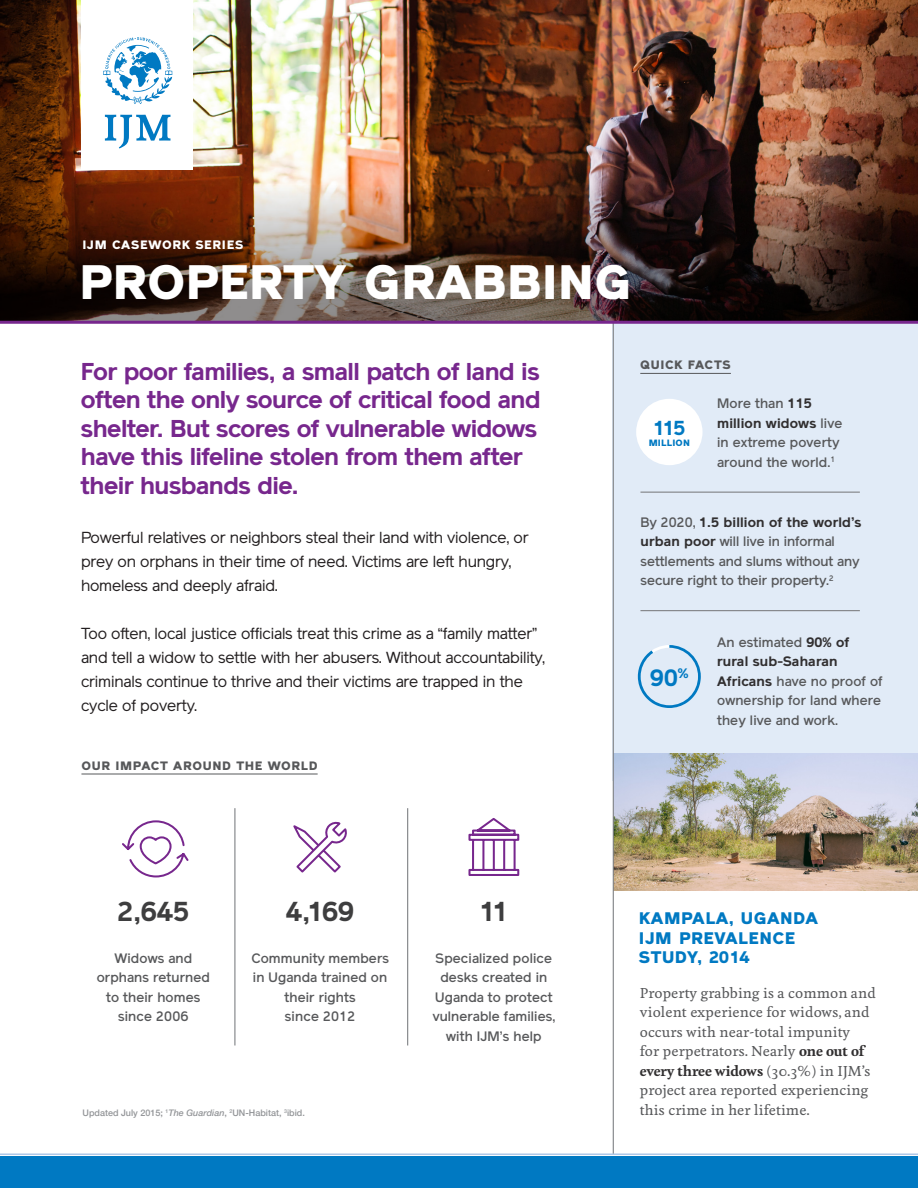
<style>
.page{position:relative;width:918px;height:1188px;background:#fff}
.page>*{position:absolute;margin:0;border:0;box-sizing:border-box;transform-origin:0 0}
.t1{font:900 47.7px "Reader";color:#fff}
.t2{font:700 27px "Reader";color:#3e3e3f}
.t3{font:700 24px/28.5px "Reader";letter-spacing:-.025em;color:#77278d}
.t4{font:700 23.25px "Reader";color:#0079c2}
.t5{font:700 19.95px "Reader";color:#0079c2}
.t6{font:900 16.5px/19.5px "Reader";letter-spacing:.03em;color:#0079c2}
.t7{font:15.75px/24px "Reader";letter-spacing:-.01em;color:#231f20}
.t8{font:500 13.5px/19.5px "Reader";letter-spacing:.01em;color:#57585a}
.t9{font:500 13.5px/19.5px "Feijoa";letter-spacing:.01em;color:#57585a}
.t10{font:900 12px "Reader";letter-spacing:.055em;color:#57585a}
.t11{font:900 12px "Reader";letter-spacing:.055em;color:#fff}
.t12{font:500 9px "Helvetica Neue";color:#939598}
.t13{font:900 9px "Reader";letter-spacing:.02em;color:#0079c2}
.s1{font-weight:700;color:#312f30}
.s2{font-style:italic}
</style>
<div class="page">
<div style="left:613px;top:296px;width:305px;height:485px;background:#e1ebf7"></div>
<img style="left:614px;top:754px;width:304px;height:137px">
<hr style="left:613px;top:300px;width:1px;height:855px;background:#808285">
<img style="left:0;top:0;width:918px;height:135px">
<img style="left:0;top:135px;width:918px;height:186px">
<hr style="left:0;top:321px;width:918px;height:3px;background:#77278d">
<div style="left:81px;top:0;width:112px;height:170px;background:#fff"></div>
<svg style="left:105px;top:115px;width:65px;height:33px"></svg>
<svg style="left:103px;top:37px;width:69px;height:67px"></svg>
<hr style="left:640px;top:492px;width:220px;height:1px;background:#808285">
<hr style="left:640px;top:610px;width:220px;height:1px;background:#808285">
<hr style="left:640px;top:373px;width:91px;height:1px;background:#57585a">
<hr style="left:234px;top:808px;width:1px;height:237px;background:#808285">
<hr style="left:407px;top:808px;width:1px;height:237px;background:#808285">
<hr style="left:81px;top:774px;width:237px;height:1px;background:#57585a">
<svg style="left:122px;top:820px;width:67px;height:58px"></svg>
<svg style="left:468px;top:818px;width:52px;height:58px"></svg>
<svg style="left:293px;top:822px;width:54px;height:51px"></svg>
<div style="left:636px;top:399px;width:67px;height:66px;background:#fff;border-radius:50%"></div>
<svg style="left:638px;top:645px;width:63px;height:63px"></svg>
<div style="left:641px;top:648px;width:57px;height:57px;background:#e1ebf7;border-radius:50%"></div>
<hr style="left:0;top:1154px;width:918px;height:2px;background:#adc7e7">
<div style="left:0;top:1155px;width:918px;height:33px;background:#0079c2"></div>
<p class="t11" style="left:82px;top:237px;width:162px">IJM CASEWORK SERIES</p>
<p class="t1" style="left:79px;top:254px;width:554px">PROPERTY GRABBING</p>
<p class="t3" style="left:81px;top:357px;width:461px">For poor families, a small patch of land is often the only source of critical food and shelter. But scores of vulnerable widows have this lifeline stolen from them after their husbands die.</p>
<p class="t7" style="left:81px;top:525px;width:449px">Powerful relatives or neighbors steal their land with violence, or prey on orphans in their time of need. Victims are left hungry, homeless and deeply afraid.</p>
<p class="t7" style="left:81px;top:621px;width:466px">Too often, local justice officials treat this crime as a “family matter” and tell a widow to settle with her abusers. Without accountability, criminals continue to thrive and their victims are trapped in the cycle of poverty.</p>
<p class="t10" style="left:81px;top:758px;width:238px">OUR IMPACT AROUND THE WORLD</p>
<p class="t10" style="left:640px;top:357px;width:92px">QUICK FACTS</p>
<p class="t5" style="left:653px;top:416px;width:34px">115</p>
<p class="t13" style="left:649px;top:437px;width:43px">MILLION</p>
<p class="t8" style="left:717px;top:394px;width:127px">More than <span class="s1">115 million widows</span> live in extreme poverty around the world.<sup>1</sup></p>
<p class="t8" style="left:640px;top:512px;width:223px">By 2020, <span class="s1">1.5 billion of the world’s urban poor</span> will live in informal settlements and slums without any secure right to their property.<sup>2</sup></p>
<p class="t4" style="left:650px;top:664px;width:40px">90<sup>%</sup></p>
<p class="t8" style="left:717px;top:632px;width:167px">An estimated <span class="s1">90% of rural sub-Saharan<br>Africans</span> have no proof of ownership for land where they live and work.</p>
<p class="t2" style="left:118px;top:895px;width:73px">2,645</p>
<p class="t2" style="left:286px;top:895px;width:69px">4,169</p>
<p class="t2" style="left:479px;top:895px;width:30px">11</p>
<p class="t8" style="left:97px;top:948px;width:115px;text-align:center">Widows and orphans returned to their homes since 2006</p>
<p class="t8" style="left:251px;top:948px;width:139px;text-align:center">Community members in Uganda trained on their rights<br>since 2012</p>
<p class="t8" style="left:433px;top:948px;width:124px;text-align:center">Specialized police desks created in<br>Uganda to protect vulnerable families, with IJM’s help</p>
<p class="t12" style="left:83px;top:1105px;width:224px">Updated July 2015; <sup>1</sup><span class="s2">The Guardian</span>, <sup>2</sup>UN-Habitat, <sup>3</sup>ibid.</p>
<p class="t6" style="left:639px;top:909px;width:181px">KAMPALA, UGANDA</p>
<p class="t6" style="left:639px;top:928px;width:158px">IJM PREVALENCE<br>STUDY, 2014</p>
<p class="t9" style="left:640px;top:983px;width:238px">Property grabbing is a common and violent experience for widows, and occurs with near-total impunity<br>for perpetrators. Nearly <span class="s1">one out of every three widows</span> (30.3%) in IJM’s project area reported experiencing this crime in her lifetime.</p>
</div>
